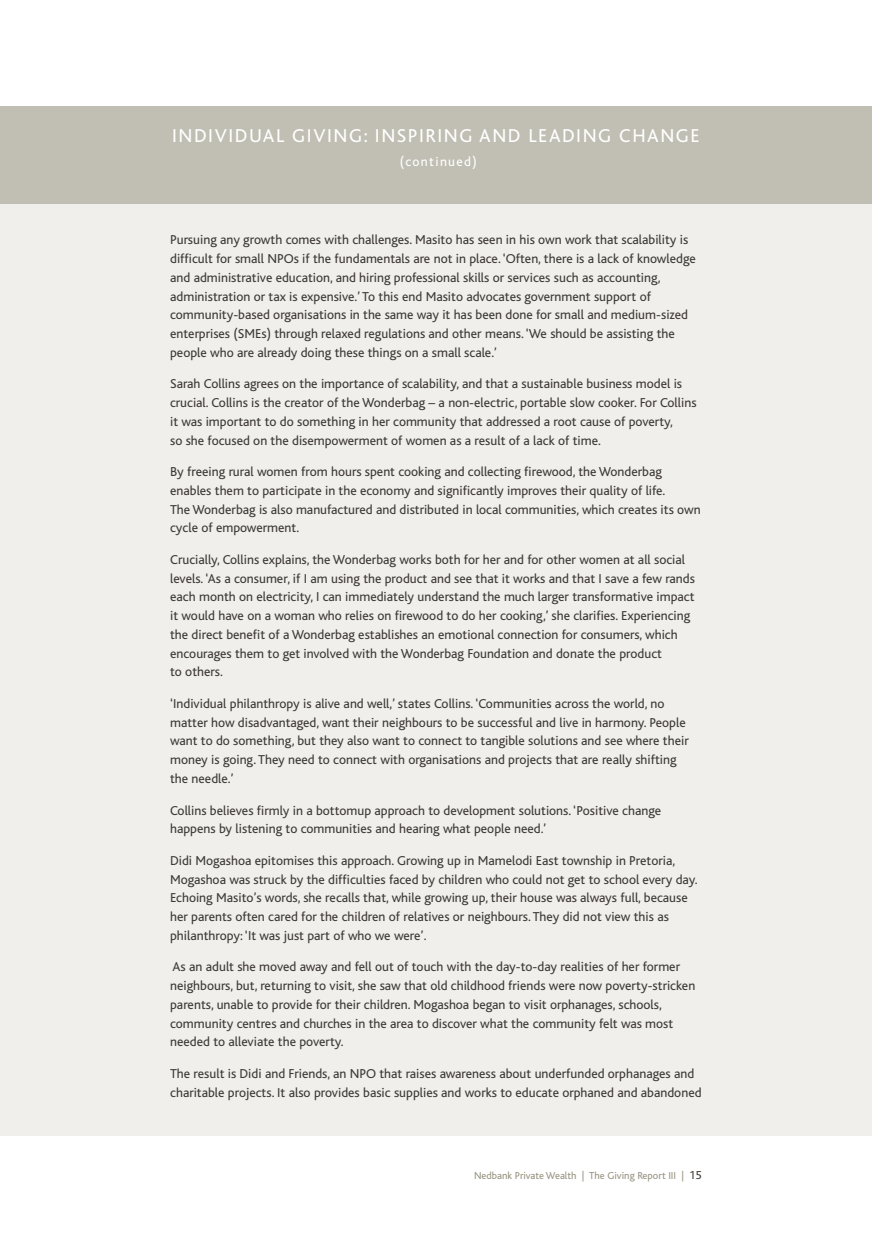
<style>
.page{position:relative;width:872px;height:1242px;background:#fff}
.page>*{position:absolute;margin:0;border:0;box-sizing:border-box;transform-origin:0 0}
.t1{font:19.5px "Bliss";letter-spacing:.08em;color:#fff}
.t2{font:13.5px/18.8px "Bliss";color:#3e3935}
.t3{font:13.5px "Bliss";letter-spacing:.1em;color:#fff}
.t4{font:10.5px "Bliss";color:#989482}
.s1{font-size:12px;color:#3e3935}
</style>
<div class="page">
<div style="left:0;top:204px;width:872px;height:931px;background:#f0efec"></div>
<div style="left:0;top:106px;width:872px;height:98px;background:#c1bfb4"></div>
<h1 class="t1" style="left:172px;top:126px;width:146px">IN DIVI DUAL GIVIN</h1>
<h1 class="t1" style="left:349px;top:126px;width:349px">G: INSPI RING AN D LEADING CHANGE</h1>
<p class="t3" style="left:400px;top:155px;width:79px">(continued)</p>
<p class="t2" style="left:170px;top:231px;width:520px">Pursuing any growth comes with challenges. Masito has seen in his own work that scalability is difficult for small NPO</p>
<p class="t2" style="left:170px;top:249px;width:527px;text-indent:124px">s if the fundamentals are not in place. ‘Often, there is a lack of knowledge and administrative education, and hiring professional skills or services such as accounting, administration or tax is expensive.’ To this end Masito advocates government support of community-based organisations in the same way it has been done for small and medium-sized enterprises (SMEs) through relaxed regulations and other means. ‘We should be assisting the people who are already doing these things on a small scale.’</p>
<p class="t2" style="left:170px;top:375px;width:528px">Sarah Collins agrees on the importance of scalability, and that a sustainable business model is crucial. Collins is the creator of the Wonderbag – a non-electric, portable slow cooker. For Collins it was important to do something in her community that addressed a root cause of poverty,<br>so she focused on the disempowerment of women as a result of a lack of time.</p>
<p class="t2" style="left:170px;top:462px;width:532px">By freeing rural women from hours spent cooking and collecting firewood, the Wonderbag enables them to participate in the economy and significantly improves their quality of life.<br>The Wonderbag is also manufactured and distributed in local communities, which creates its own cycle of empowerment.</p>
<p class="t2" style="left:170px;top:550px;width:526px">Crucially, Collins explains, the Wonderbag works both for her and for other women at all social levels. ‘As a consumer, if I am using the product and see that it works and that I save a few rands each month on electricity, I can immediately understand the much larger transformative impact it would have on a woman who relies on firewood to do her cooking,’ she clarifies. Experiencing the direct benefit of a Wonderbag establishes an emotional connection for consumers, which encourages them to get involved with the Wonderbag Foundation and donate the product<br>to others.</p>
<p class="t2" style="left:170px;top:694px;width:520px">‘I ndividual philanthropy is alive and well,’ states Collins. ‘Communities across the world, no matter how disadvantaged, want their neighbours to be successful and live in harmony. People want to do something, but they also want to connect to tangible solutions and see where their money is going. They need to connect with organisations and projects that are really shifting the needle.’</p>
<p class="t2" style="left:170px;top:801px;width:492px">Collins believes firmly in a bottomup approach to development solutions. ‘Positive change happens by listening to communities and hearing what people need.’</p>
<p class="t2" style="left:170px;top:851px;width:529px">Didi Mogashoa epitomises this approach. Growing up in Mamelodi East township in Pretoria, Mogashoa was struck by the difficulties faced by children who could not get to school every day.<br>Echoing Masito’s words, she recalls that, while growing up, their house was always full, because her parents often cared for the children of relatives or neighbours. They did not view this as philanthropy: ‘It was just part of who we were’.</p>
<p class="t2" style="left:170px;top:957px;width:526px">As an adult she moved away and fell out of touch with the day-to-day realities of her former neighbours, but, returning to visit, she saw that old childhood friends were now poverty-stricken parents, unable to provide for their children. Mogashoa began to visit orphanages, schools, community centres and churches in the area to discover what the community felt was most needed to alleviate the poverty.</p>
<p class="t2" style="left:170px;top:1064px;width:189px">The result is Didi and Friends, an NPO</p>
<p class="t2" style="left:170px;top:1064px;width:533px;text-indent:209px">that raises awareness about underfunded orphanages and charitable projects. It also provides basic supplies and works to educate orphaned and abandoned</p>
<p class="t4" style="left:474px;top:1169px;width:229px">N edbank Private Wealth | The Giving Report III | <span class="s1">15</span></p>
</div>
